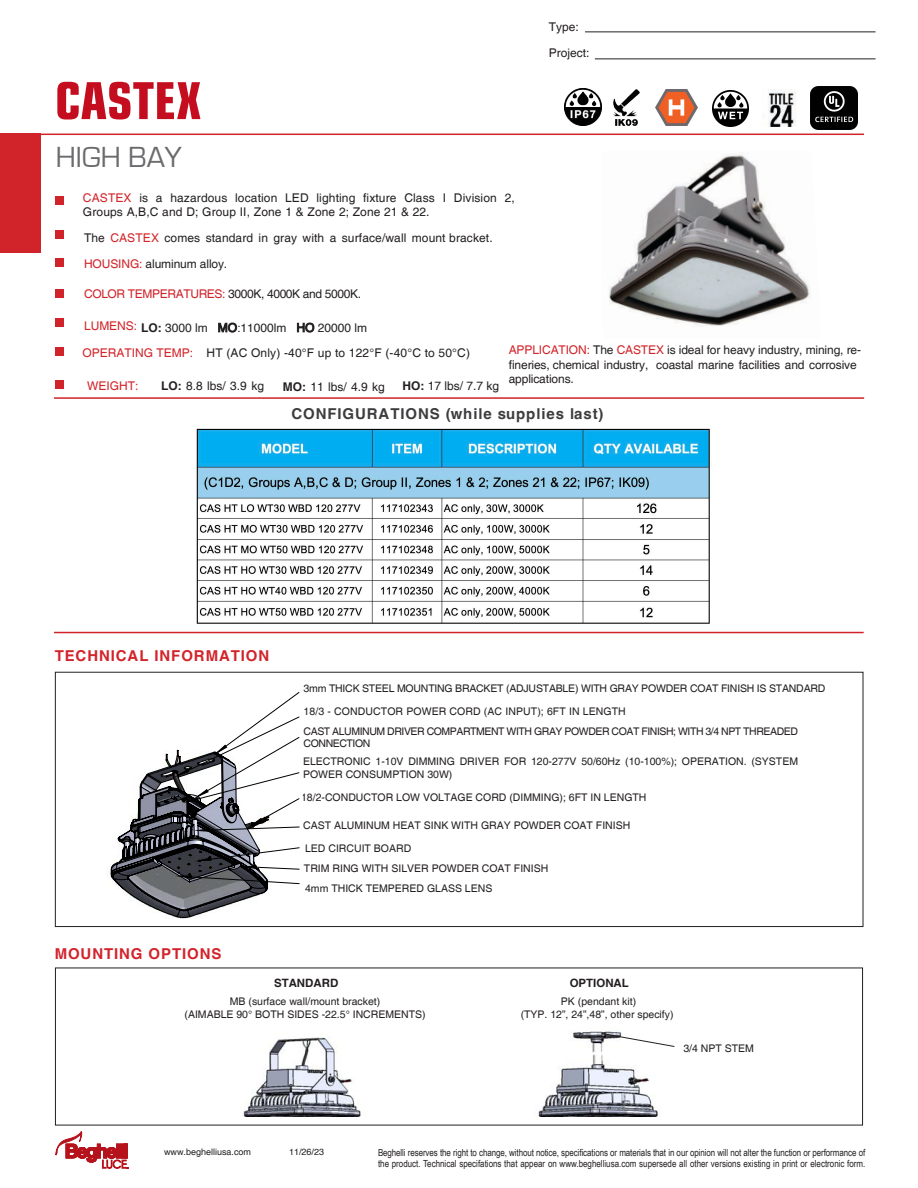
<style>
.page{position:relative;width:918px;height:1188px;background:#fff}
.page>*{position:absolute;margin:0;border:0;box-sizing:border-box;transform-origin:0 0}
.t1{font:700 condensed 51px "Eurostile";color:#c50d20}
.t2{font:30px "Eurostile";color:#6b6b6e}
.t3{font:700 15px "Helvetica";letter-spacing:.06em;color:#d3232b}
.t4{font:700 15px "Helvetica";letter-spacing:.06em;color:#3d3d3f}
.t5{font:12px/14.4px "Helvetica";color:#231f20}
.t6{font:12px "Helvetica";letter-spacing:-.03em;color:#231f20}
.t7{font:12px "Helvetica";color:#d3242a}
.t8{font:700 11.4px "Helvetica";color:#231f20}
.t9{font:10.5px/12.6px "Helvetica";color:#231f20}
.t10{font:10.5px/22.8px "Helvetica";letter-spacing:-.02em;color:#231f20}
.t11{font:10.5px/12.6px "Helvetica";letter-spacing:-.04em;color:#231f20}
.t12{font:9.75px/11.7px "Arial Narrow";letter-spacing:-.01em;color:#231f20}
.t13{font:9px "Helvetica";color:#231f20}
.s1{color:#d3242a}
.s2{color:#d1232a}
.s3{font-weight:700}
</style>
<div class="page">
<hr style="left:2px;top:134px;width:862px;height:1px;background:#d1232a">
<hr style="left:54px;top:397px;width:810px;height:2px;background:#d1232a">
<hr style="left:54px;top:632px;width:810px;height:1px;background:#d1232a">
<div style="left:0;top:134px;width:41px;height:119px;background:#d1232a"></div>
<div style="left:55px;top:258px;width:9px;height:9px;background:#d1232a"></div>
<div style="left:55px;top:318px;width:9px;height:9px;background:#d1232a"></div>
<div style="left:55px;top:347px;width:9px;height:8px;background:#d1232a"></div>
<div style="left:55px;top:381px;width:9px;height:8px;background:#d1232a"></div>
<hr style="left:585px;top:32px;width:291px;height:1px;background:#231f20">
<hr style="left:595px;top:59px;width:281px;height:1px;background:#231f20">
<img style="left:768px;top:89px;width:28px;height:38px">
<svg style="left:56px;top:1132px;width:72px;height:36px"></svg>
<svg style="left:110px;top:692px;width:190px;height:226px"></svg>
<div style="left:56px;top:196px;width:8px;height:8px;background:#d1232a"></div>
<div style="left:55px;top:289px;width:9px;height:9px;background:#d1232a"></div>
<div style="left:55px;top:672px;width:808px;height:255px;border:1px solid #231f20"></div>
<div style="left:55px;top:230px;width:9px;height:9px;background:#d1232a"></div>
<img style="left:243px;top:1037px;width:118px;height:79px">
<img style="left:538px;top:1031px;width:120px;height:85px">
<svg style="left:601px;top:1033px;width:74px;height:14px"></svg>
<img style="left:609px;top:153px;width:201px;height:173px">
<img style="left:712px;top:90px;width:37px;height:36px">
<img style="left:655px;top:89px;width:42px;height:37px">
<img style="left:614px;top:89px;width:26px;height:37px">
<img style="left:565px;top:89px;width:37px;height:37px">
<img style="left:811px;top:86px;width:46px;height:44px">
<img style="left:196px;top:428px;width:516px;height:196px">
<h1 class="t1" style="left:55px;top:70px;width:148px">CASTEX</h1>
<h2 class="t2" style="left:56px;top:141px;width:127px">HIGH BAY</h2>
<p class="t5" style="left:83px;top:191px;width:433px"><span class="s1">CASTEX</span> is a hazardous location LED lighting fixture Class I Division 2,<br>Groups A,B,C and D; Group II, Zone 1 &amp; Zone 2; Zone 21 &amp; 22.</p>
<p class="t5" style="left:84px;top:226px;width:410px;line-height:25.7px">The <span class="s1">CASTEX</span> comes standard in gray with a surface/wall mount bracket.<br><span class="s1">HOUSING:</span> aluminum alloy.</p>
<p class="t6" style="left:84px;top:287px;width:279px"><span class="s2">COLOR TEMPERATURES:</span> 3000K, 4000K and 5000K.</p>
<p class="t5" style="left:84px;top:321px;width:285px"><sup>LUMENS:</sup> <span class="s3">L</span><span class="s3">O:</span> 3000 lm MO:11000lm HO 20000 lm</p>
<p class="t5" style="left:549px;top:14px;width:42px;line-height:26.1px">Type:<br>Project:</p>
<p class="t7" style="left:82px;top:346px;width:112px">OPERATING TEMP:</p>
<p class="t5" style="left:207px;top:346px;width:265px">HT (AC Only) -40°F up to 122°F (-40°C to 50°C)</p>
<p class="t7" style="left:87px;top:379px;width:53px">WEIGHT:</p>
<p class="t5" style="left:161px;top:379px;width:104px"><span class="s3">L</span><span class="s3">O:</span> 8.8 lbs/ 3.9 kg</p>
<p class="t5" style="left:283px;top:380px;width:104px"><span class="s3">MO:</span> 11 lbs/ 4.9 kg</p>
<p class="t5" style="left:402px;top:379px;width:98px"><span class="s3">HO:</span> 17 lbs/ 7.7 kg</p>
<p class="t5" style="left:509px;top:343px;width:354px"><span class="s1">APPLICATION:</span> The <span class="s1">CASTEX</span> is ideal for heavy industry, mining, re&shy;fineries, chemical industry, coastal marine facilities and corrosive applications.</p>
<p class="t4" style="left:291px;top:405px;width:314px">CONFIGURATIONS (while supplies last)</p>
<p class="t3" style="left:55px;top:647px;width:216px">TECHNICAL INFORMATION</p>
<p class="t3" style="left:55px;top:944px;width:168px">MOUNTING OPTIONS</p>
<p class="t10" style="left:304px;top:678px;width:523px">3mm THICK STEEL MOUNTING BRACKET (ADJUSTABLE) WITH GRAY POWDER COAT FINISH IS STANDARD<br>18/3 - CONDUCTOR POWER CORD (AC INPUT); 6FT IN LENGTH</p>
<p class="t11" style="left:304px;top:725px;width:496px">CAST ALUMINUM DRIVER COMPARTMENT WITH GRAY POWDER COAT FINISH; WITH 3/4 NPT THREADED<br>CONNECTION</p>
<p class="t9" style="left:303px;top:756px;width:496px">ELECTRONIC 1-10V DIMMING DRIVER FOR 120-277V 50/60Hz (10-100%); OPERATION. (SYSTEM<br>POWER CONSUMPTION 30W)</p>
<p class="t9" style="left:301px;top:792px;width:347px">18/2-CONDUCTOR LOW VOLTAGE CORD (DIMMING); 6FT IN LENGTH</p>
<p class="t9" style="left:303px;top:815px;width:329px;line-height:22.4px">CAST ALUMINUM HEAT SINK WITH GRAY POWDER COAT FINISH<br>LED CIRCUIT BOARD</p>
<p class="t9" style="left:304px;top:859px;width:246px;line-height:19.8px">TRIM RING WITH SILVER POWDER COAT FINISH<br>4mm THICK TEMPERED GLASS LENS</p>
<p class="t8" style="left:274px;top:976px;width:66px">STANDARD</p>
<p class="t8" style="left:570px;top:976px;width:61px">OPTIONAL</p>
<p class="t9" style="left:185px;top:996px;width:243px;text-align:center">MB (surface wall/mount bracket)<br>(AIMABLE 90° BOTH SIDES -22.5° INCREMENTS)</p>
<p class="t9" style="left:521px;top:996px;width:154px;text-align:center">PK (pendant kit)<br>(TYP. 12”, 24”,48”, other specify)</p>
<p class="t9" style="left:683px;top:1043px;width:72px">3/4 NPT STEM</p>
<p class="t13" style="left:164px;top:1147px;width:89px">www.beghelliusa.com</p>
<p class="t13" style="left:289px;top:1145px;width:37px">11/26/23</p>
<p class="t12" style="left:378px;top:1146px;width:489px">Beghelli reserves the right to change, without notice, specifications or materials that in our opinion will not alter the function or performance of the product. Technical specifations that appear on www.beghelliusa.com supersede all other versions existing in print or electronic form.</p>
</div>
